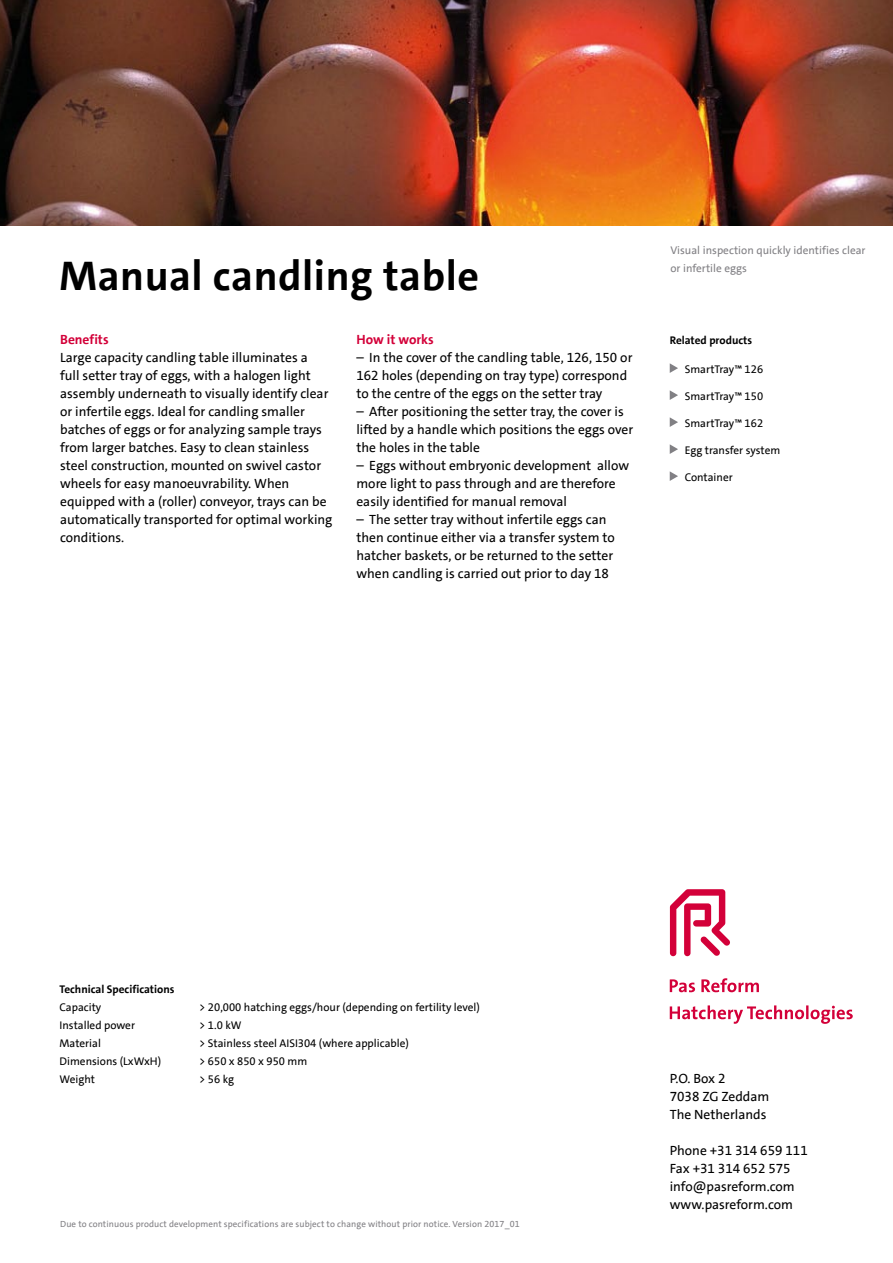
<style>
.page{position:relative;width:893px;height:1263px;background:#fff}
.page>*{position:absolute;margin:0;border:0;box-sizing:border-box;transform-origin:0 0}
.t1{font:700 42px "The Sans LT";letter-spacing:.01em;color:#000}
.t2{font:13.5px/18px "The Sans LT";color:#000}
.t3{font:700 13.5px "The Sans LT";color:#d30039}
.t4{font:11.25px "The Sans LT";color:#000}
.t5{font:11.25px/18px "The Sans LT";letter-spacing:.005em;color:#818084}
.t6{font:700 11.25px "The Sans LT";color:#000}
.t7{font:9px "The Sans LT";letter-spacing:.01em;color:#818084}
</style>
<div class="page">
<svg style="left:670px;top:889px;width:60px;height:67px"></svg>
<svg style="left:670px;top:1005px;width:183px;height:19px"></svg>
<svg style="left:670px;top:978px;width:89px;height:14px"></svg>
<img style="left:0;top:0;width:893px;height:225px">
<svg style="left:670px;top:363px;width:8px;height:10px"></svg>
<svg style="left:670px;top:390px;width:8px;height:10px"></svg>
<svg style="left:670px;top:417px;width:8px;height:10px"></svg>
<svg style="left:670px;top:444px;width:8px;height:10px"></svg>
<svg style="left:670px;top:471px;width:8px;height:10px"></svg>
<h1 class="t1" style="left:60px;top:249px;width:421px">Manual candling table</h1>
<p class="t3" style="left:60px;top:331px;width:50px">Benefits</p>
<p class="t2" style="left:60px;top:349px;width:274px">Large capacity candling table illuminates a<br>full setter tray of eggs, with a halogen light assembly underneath to visually identify clear or infertile eggs. Ideal for candling smaller batches of eggs or for analyzing sample trays from larger batches. Easy to clean stainless steel construction, mounted on swivel castor wheels for easy manoeuvrability. When equipped with a (roller) conveyor, trays can be automatically transported for optimal working conditions.</p>
<p class="t3" style="left:356px;top:331px;width:79px">How it works</p>
<p class="t2" style="left:356px;top:349px;width:277px">– In the cover of the candling table, 126, 150 or<br>162 holes (depending on tray type) correspond to the centre of the eggs on the setter tray</p>
<p class="t2" style="left:356px;top:403px;width:278px">– After positioning the setter tray, the cover is lifted by a handle which positions the eggs over the holes in the table</p>
<p class="t2" style="left:356px;top:457px;width:274px">– Eggs without embryonic development allow more light to pass through and are therefore easily identified for manual removal</p>
<p class="t2" style="left:356px;top:511px;width:260px">– The setter tray without infertile eggs can then continue either via a transfer system to hatcher baskets, or be returned to the setter when candling is carried out prior to day 18</p>
<p class="t5" style="left:670px;top:242px;width:197px">Visual inspection quickly identifies clear or infertile eggs</p>
<p class="t6" style="left:670px;top:333px;width:84px">Related products</p>
<p class="t4" style="left:685px;top:362px;width:80px">SmartTray™ 126</p>
<p class="t4" style="left:685px;top:389px;width:80px">SmartTray™ 150</p>
<p class="t4" style="left:685px;top:416px;width:80px">SmartTray™ 162</p>
<p class="t4" style="left:685px;top:443px;width:97px">Egg transfer system</p>
<p class="t4" style="left:685px;top:470px;width:49px">Container</p>
<p class="t6" style="left:60px;top:981px;width:116px">Technical Specifications</p>
<p class="t4" style="left:60px;top:999px;width:43px">Capacity</p>
<p class="t4" style="left:199px;top:999px;width:282px">&gt; 20,000 hatching eggs/hour (depending on fertility level)</p>
<p class="t4" style="left:60px;top:1017px;width:77px">Installed power</p>
<p class="t4" style="left:199px;top:1017px;width:44px">&gt; 1.0 kW</p>
<p class="t4" style="left:60px;top:1035px;width:43px">Material</p>
<p class="t4" style="left:199px;top:1035px;width:211px">&gt; Stainless steel AISI304 (where applicable)</p>
<p class="t4" style="left:60px;top:1053px;width:103px">Dimensions (LxWxH)</p>
<p class="t4" style="left:199px;top:1053px;width:110px">&gt; 650 x 850 x 950 mm</p>
<p class="t4" style="left:60px;top:1071px;width:37px">Weight</p>
<p class="t4" style="left:199px;top:1071px;width:36px">&gt; 56 kg</p>
<p class="t7" style="left:60px;top:1218px;width:461px">Due to continuous product development specifications are subject to change without prior notice. Version 2017_01</p>
<p class="t2" style="left:670px;top:1069px;width:101px">P.O. Box 2<br>7038 ZG Zeddam<br>The Netherlands</p>
<p class="t2" style="left:670px;top:1141px;width:140px">Phone +31 314 659 111<br>Fax +31 314 652 575 info@pasreform.com www.pasreform.com</p>
</div>
